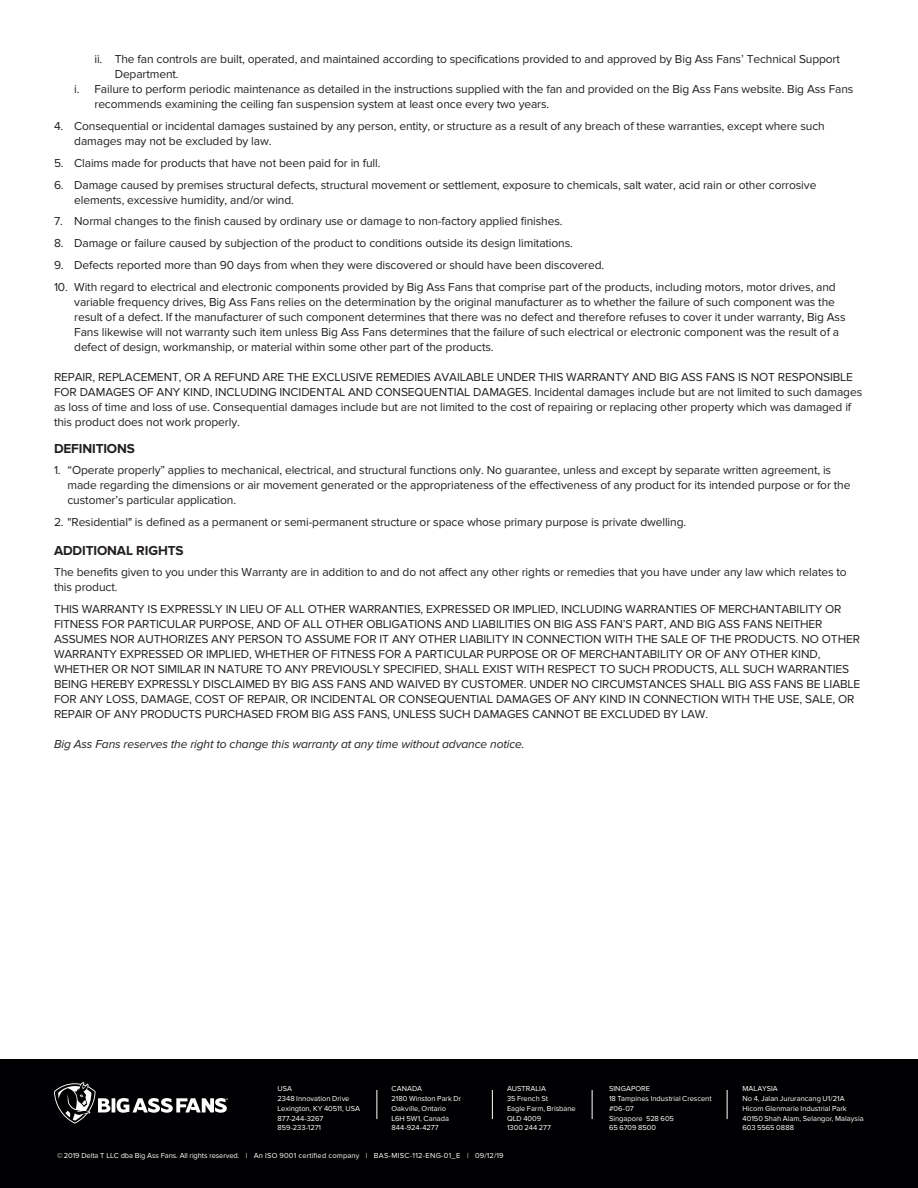
<style>
.page{position:relative;width:918px;height:1188px;background:#fff}
.page>*{position:absolute;margin:0;border:0;box-sizing:border-box;transform-origin:0 0}
.Heading_3{font:700 13.5px "Proxima Nova";letter-spacing:-.01em;color:#231f20}
.t1{font:12px/15px "Proxima Nova";letter-spacing:-.01em;color:#231f20}
.t2{font:italic 12px "Proxima Nova";letter-spacing:-.01em;color:#231f20}
.t3{font:7.5px/9.8px "Proxima Nova";color:#fff}
.t4{font:7.5px "Proxima Nova";letter-spacing:.02em;color:#fff}
</style>
<div class="page">
<div style="left:0;top:1060px;width:918px;height:128px;background:#000002"></div>
<svg style="left:54px;top:1082px;width:174px;height:42px"></svg>
<svg style="left:376px;top:1090px;width:1px;height:29px"></svg>
<svg style="left:492px;top:1090px;width:1px;height:29px"></svg>
<svg style="left:592px;top:1090px;width:1px;height:29px"></svg>
<svg style="left:727px;top:1090px;width:1px;height:29px"></svg>
<p class="t1" style="left:115px;top:52px;width:727px;text-indent:-20px">ii. The fan controls are built, operated, and maintained according to specifications provided to and approved by Big Ass Fans’ Technical Support<br>Department.</p>
<p class="t1" style="left:94px;top:82px;width:760px;text-indent:-20px">i. Failure to perform periodic maintenance as detailed in the instructions supplied with the fan and provided on the Big Ass Fans website. Big Ass Fans recommends examining the ceiling fan suspension system at least once every two years.</p>
<p class="t1" style="left:74px;top:119px;width:752px;text-indent:-20px">4. Consequential or incidental damages sustained by any person, entity, or structure as a result of any breach of these warranties, except where such damages may not be excluded by law.</p>
<p class="t1" style="left:54px;top:156px;width:328px">5. Claims made for products that have not been paid for in full.</p>
<p class="t1" style="left:74px;top:177px;width:744px;text-indent:-20px">6. Damage caused by premises structural defects, structural movement or settlement, exposure to chemicals, salt water, acid rain or other corrosive elements, excessive humidity, and/or wind.</p>
<p class="t1" style="left:54px;top:214px;width:510px">7. Normal changes to the finish caused by ordinary use or damage to non-factory applied finishes.</p>
<p class="t1" style="left:54px;top:236px;width:520px">8. Damage or failure caused by subjection of the product to conditions outside its design limitations.</p>
<p class="t1" style="left:54px;top:258px;width:552px">9. Defects reported more than 90 days from when they were discovered or should have been discovered.</p>
<p class="t1" style="left:74px;top:279px;width:773px;text-indent:-20px">10. With regard to electrical and electronic components provided by Big Ass Fans that comprise part of the products, including motors, motor drives, and variable frequency drives, Big Ass Fans relies on the determination by the original manufacturer as to whether the failure of such component was the result of a defect. If the manufacturer of such component determines that there was no defect and therefore refuses to cover it under warranty, Big Ass Fans likewise will not warranty such item unless Big Ass Fans determines that the failure of such electrical or electronic component was the result of a defect of design, workmanship, or material within some other part of the products.</p>
<p class="t1" style="left:54px;top:369px;width:810px">REPAIR, REPLACEMENT, OR A REFUND ARE THE EXCLUSIVE REMEDIES AVAILABLE UNDER THIS WARRANTY AND BIG ASS FANS IS NOT RESPONSIBLE FOR DAMAGES OF ANY KIND, INCLUDING INCIDENTAL AND CONSEQUENTIAL DAMAGES. Incidental damages include but are not limited to such damages as loss of time and loss of use. Consequential damages include but are not limited to the cost of repairing or replacing other property which was damaged if this product does not work properly.</p>
<p class="Heading_3" style="left:54px;top:440px;width:82px">DEFINITIONS</p>
<p class="t1" style="left:68px;top:463px;width:785px;text-indent:-14px">1. “Operate properly” applies to mechanical, electrical, and structural functions only. No guarantee, unless and except by separate written agreement, is made regarding the dimensions or air movement generated or the appropriateness of the effectiveness of any product for its intended purpose or for the customer’s particular application.</p>
<p class="t1" style="left:54px;top:515px;width:634px">2. "Residential" is defined as a permanent or semi-permanent structure or space whose primary purpose is private dwelling.</p>
<p class="Heading_3" style="left:54px;top:542px;width:131px">ADDITIONAL RIGHTS</p>
<p class="t1" style="left:54px;top:565px;width:794px">The benefits given to you under this Warranty are in addition to and do not affect any other rights or remedies that you have under any law which relates to this product.</p>
<p class="t1" style="left:54px;top:602px;width:808px">THIS WARRANTY IS EXPRESSLY IN LIEU OF ALL OTHER WARRANTIES, EXPRESSED OR IMPLIED, INCLUDING WARRANTIES OF MERCHANTABILITY OR FITNESS FOR PARTICULAR PURPOSE, AND OF ALL OTHER OBLIGATIONS AND LIABILITIES ON BIG ASS FAN’S PART, AND BIG ASS FANS NEITHER ASSUMES NOR AUTHORIZES ANY PERSON TO ASSUME FOR IT ANY OTHER LIABILITY IN CONNECTION WITH THE SALE OF THE PRODUCTS. NO OTHER WARRANTY EXPRESSED OR IMPLIED, WHETHER OF FITNESS FOR A PARTICULAR PURPOSE OR OF MERCHANTABILITY OR OF ANY OTHER KIND, WHETHER OR NOT SIMILAR IN NATURE TO ANY PREVIOUSLY SPECIFIED, SHALL EXIST WITH RESPECT TO SUCH PRODUCTS, ALL SUCH WARRANTIES BEING HEREBY EXPRESSLY DISCLAIMED BY BIG ASS FANS AND WAIVED BY CUSTOMER. UNDER NO CIRCUMSTANCES SHALL BIG ASS FANS BE LIABLE FOR ANY LOSS, DAMAGE, COST OF REPAIR, OR INCIDENTAL OR CONSEQUENTIAL DAMAGES OF ANY KIND IN CONNECTION WITH THE USE, SALE, OR REPAIR OF ANY PRODUCTS PURCHASED FROM BIG ASS FANS, UNLESS SUCH DAMAGES CANNOT BE EXCLUDED BY LAW.</p>
<p class="t2" style="left:54px;top:738px;width:472px">Big Ass Fans reserves the right to change this warranty at any time without advance notice.</p>
<p class="t3" style="left:278px;top:1084px;width:84px">USA<br>2348 Innovation Drive<br>Lexington, KY 40511, USA<br>877-244-3267<br>859-233-1271</p>
<p class="t3" style="left:392px;top:1084px;width:71px">CANADA<br>2180 Winston Park Dr<br>Oakville, Ontario<br>L6H 5W1, Canada<br>844-924-4277</p>
<p class="t3" style="left:507px;top:1084px;width:70px">AUSTRALIA<br>35 French St<br>Eagle Farm, Brisbane<br>QLD 4009<br>1300 244 277</p>
<p class="t3" style="left:609px;top:1084px;width:104px">SINGAPORE<br>18 Tampines Industrial Crescent #06-07<br>Singapore 528 605<br>65 6709 8500</p>
<p class="t3" style="left:742px;top:1084px;width:123px">MALAYSIA<br>No 4, Jalan Jururancang U1/21A<br>Hicom Glenmarie Industrial Park<br>40150 Shah Alam, Selangor, Malaysia<br>603 5565 0888</p>
<p class="t4" style="left:57px;top:1151px;width:448px">©2019 Delta T LLC dba Big Ass Fans. All rights reserved. | An ISO 9001 certified company | BAS-MISC-112-ENG-01_E | 09/12/19</p>
</div>
